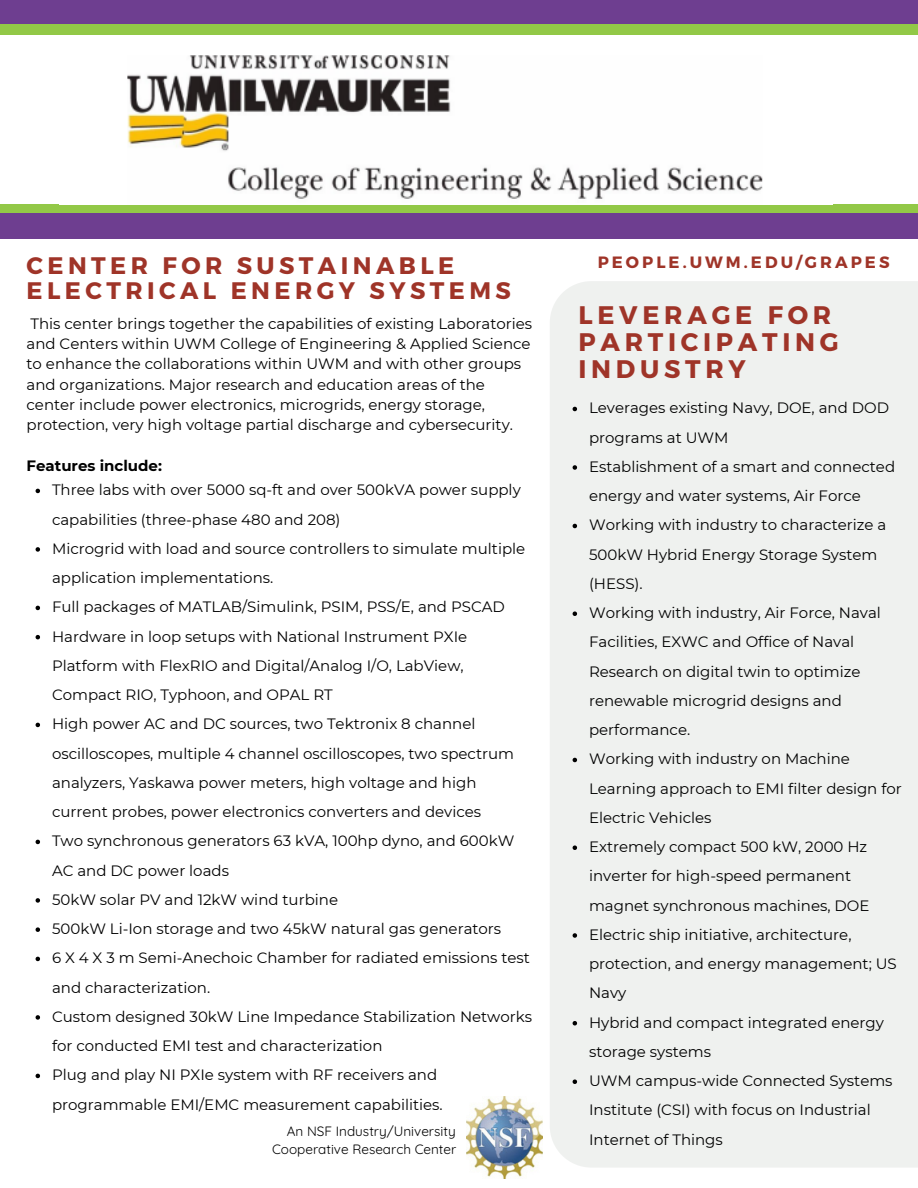
<style>
.page{position:relative;width:918px;height:1188px;background:#fff}
.page>*{position:absolute;margin:0;border:0;box-sizing:border-box;transform-origin:0 0}
.t1{font:700 25.35px/27px "Montserrat";letter-spacing:.185em;color:#9f3428}
.t2{font:700 23.85px/24.8px "Montserrat";letter-spacing:.185em;color:#9f3428}
.t3{font:700 16.35px "Montserrat";letter-spacing:.185em;color:#9f3428}
.t4{font:15px/29.2px "Montserrat";color:#000}
.t5{font:700 15px "Montserrat";color:#000}
.t6{font:13.5px "Quicksand";color:#000}
</style>
<div class="page">
<div style="left:0;top:0;width:918px;height:239px;background:#6e3e90"></div>
<div style="left:0;top:25px;width:918px;height:188px;background:#92c847"></div>
<div style="left:0;top:36px;width:918px;height:168px;background:#fff"></div>
<img style="left:127px;top:55px;width:636px;height:144px">
<div style="left:550px;top:281px;width:368px;height:886px;background:#eff1ef"></div>
<svg style="left:573px;top:407px;width:4px;height:4px"></svg>
<svg style="left:573px;top:465px;width:4px;height:5px"></svg>
<svg style="left:573px;top:524px;width:4px;height:4px"></svg>
<svg style="left:573px;top:611px;width:4px;height:5px"></svg>
<svg style="left:573px;top:758px;width:4px;height:4px"></svg>
<svg style="left:573px;top:845px;width:4px;height:5px"></svg>
<svg style="left:573px;top:933px;width:4px;height:5px"></svg>
<svg style="left:573px;top:1021px;width:4px;height:4px"></svg>
<svg style="left:573px;top:1079px;width:4px;height:5px"></svg>
<svg style="left:36px;top:489px;width:4px;height:4px"></svg>
<svg style="left:36px;top:547px;width:4px;height:5px"></svg>
<svg style="left:36px;top:606px;width:4px;height:4px"></svg>
<svg style="left:36px;top:635px;width:4px;height:4px"></svg>
<svg style="left:36px;top:723px;width:4px;height:4px"></svg>
<svg style="left:36px;top:840px;width:4px;height:4px"></svg>
<svg style="left:36px;top:898px;width:4px;height:5px"></svg>
<svg style="left:36px;top:927px;width:4px;height:5px"></svg>
<svg style="left:36px;top:957px;width:4px;height:4px"></svg>
<svg style="left:36px;top:1015px;width:4px;height:5px"></svg>
<svg style="left:36px;top:1074px;width:4px;height:4px"></svg>
<img style="left:466px;top:1096px;width:77px;height:82px">
<h1 class="t2" style="left:27px;top:252px;width:486px">CENTER FOR SUSTAINABLE<br>ELECTRICAL ENERGY SYSTEMS</h1>
<p class="t4" style="left:27px;top:313px;width:507px;line-height:20.2px">This center brings together the capabilities of existing Laboratories and Centers within UWM College of Engineering &amp; Applied Science to enhance the collaborations within UWM and with other groups and organizations. Major research and education areas of the center include power electronics, microgrids, energy storage, protection, very high voltage partial discharge and cybersecurity.</p>
<p class="t5" style="left:27px;top:456px;width:137px">Features include:</p>
<p class="t4" style="left:52px;top:475px;width:470px">Three labs with over 5000 sq-ft and over 500kVA power supply capabilities (three-phase 480 and 208)</p>
<p class="t4" style="left:52px;top:534px;width:475px">Microgrid with load and source controllers to simulate multiple application implementations.</p>
<p class="t4" style="left:52px;top:592px;width:454px">Full packages of MATLAB/Simulink, PSIM, PSS/E, and PSCAD</p>
<p class="t4" style="left:52px;top:622px;width:417px">Hardware in loop setups with National Instrument PXIe<br>Platform with FlexRIO and Digital/Analog I/O, LabView,<br>Compact RIO, Typhoon, and OPAL RT</p>
<h2 class="t4" style="left:52px;top:709px;width:464px">High power AC and DC sources, two Tektronix 8 channel oscilloscopes, multiple 4 channel oscilloscopes, two spectrum analyzers, Yaskawa power meters, high voltage and high current probes, power electronics converters and devices</h2>
<h1 class="t4" style="left:52px;top:826px;width:464px">Two synchronous generators 63 kVA, 100hp dyno, and 600kW<br>AC and DC power loads</h1>
<p class="t4" style="left:52px;top:885px;width:288px">50kW solar PV and 12kW wind turbine</p>
<p class="t4" style="left:52px;top:914px;width:451px">500kW Li-Ion storage and two 45kW natural gas generators</p>
<p class="t4" style="left:52px;top:943px;width:479px">6 X 4 X 3 m Semi-Anechoic Chamber for radiated emissions test and characterization.</p>
<p class="t4" style="left:52px;top:1002px;width:482px">Custom designed 30kW Line Impedance Stabilization Networks for conducted EMI test and characterization</p>
<p class="t4" style="left:52px;top:1060px;width:392px">Plug and play NI PXIe system with RF receivers and programmable EMI/EMC measurement capabilities.</p>
<p class="t6" style="left:287px;top:1122px;width:170px">An NSF Industry/University</p>
<p class="t6" style="left:272px;top:1141px;width:186px">Cooperative Research Center</p>
<p class="t3" style="left:598px;top:252px;width:293px">PEOPLE.UWM.EDU/GRAPES</p>
<p class="t1" style="left:578px;top:300px;width:262px">LEVERAGE FOR<br>PARTICIPATING<br>INDUSTRY</p>
<h4 class="t4" style="left:589px;top:393px;width:302px">Leverages existing Navy, DOE, and DOD programs at UWM</h4>
<h3 class="t4" style="left:589px;top:452px;width:308px">Establishment of a smart and connected energy and water systems, Air Force</h3>
<p class="t4" style="left:589px;top:510px;width:299px">Working with industry to characterize a<br>500kW Hybrid Energy Storage System (HESS).</p>
<p class="t4" style="left:589px;top:598px;width:293px">Working with industry, Air Force, Naval<br>Facilities, EXWC and Office of Naval<br>Research on digital twin to optimize renewable microgrid designs and performance.</p>
<p class="t4" style="left:589px;top:744px;width:314px">Working with industry on Machine<br>Learning approach to EMI filter design for<br>Electric Vehicles</p>
<p class="t4" style="left:589px;top:832px;width:282px">Extremely compact 500 kW, 2000 Hz inverter for high-speed permanent magnet synchronous machines, DOE</p>
<p class="t4" style="left:589px;top:920px;width:309px">Electric ship initiative, architecture, protection, and energy management; US<br>Navy</p>
<p class="t4" style="left:589px;top:1008px;width:296px">Hybrid and compact integrated energy storage systems</p>
<p class="t4" style="left:589px;top:1066px;width:305px">UWM campus-wide Connected Systems<br>Institute (CSI) with focus on Industrial<br>Internet of Things</p>
</div>
